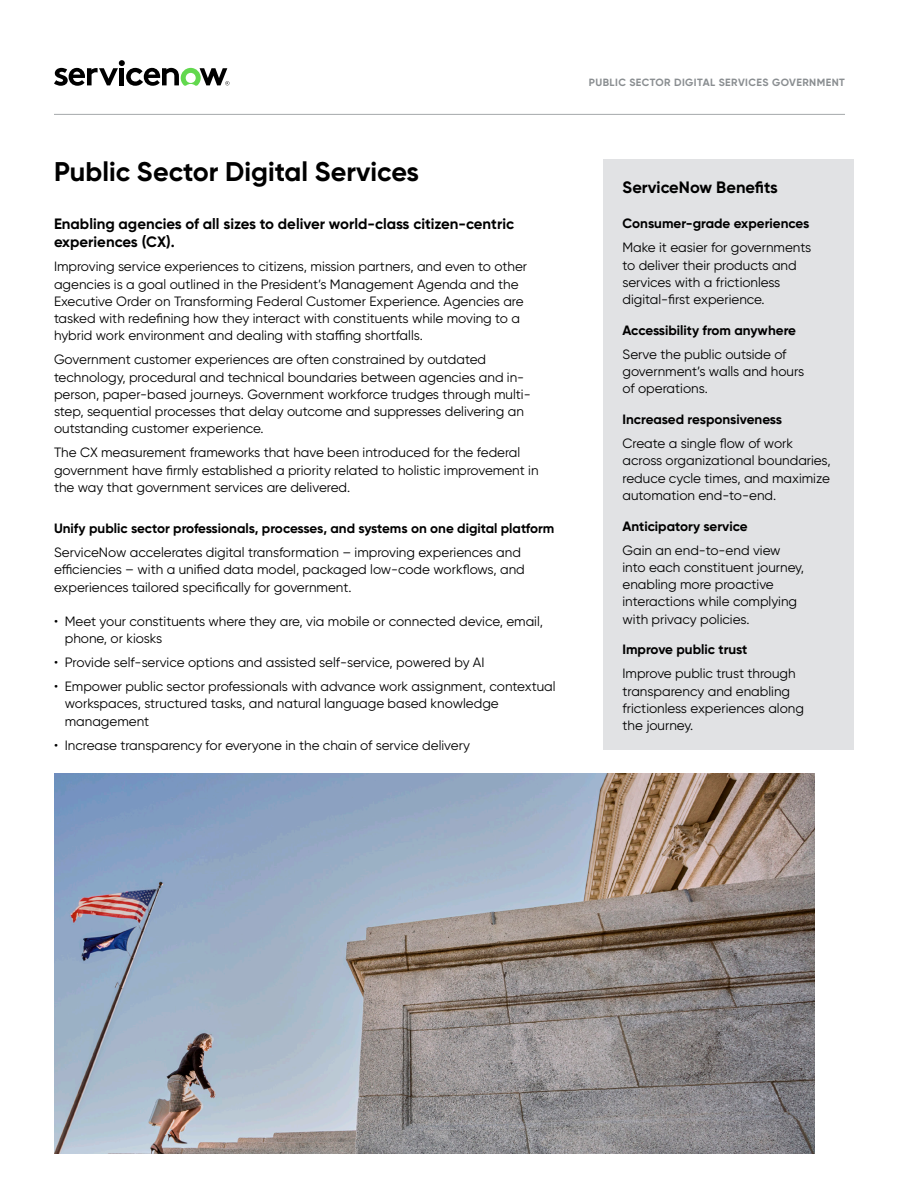
<style>
.page{position:relative;width:900px;height:1200px;background:#fff}
.page>*{position:absolute;margin:0;border:0;box-sizing:border-box;transform-origin:0 0}
.Headline_1{font:700 27px "Gilroy";color:#000}
.Body_Copy{font:700 16.5px "Gilroy";color:#000}
.Body_Copy-2{font:700 15px/18px "Gilroy";color:#000}
.Body_Copy-3{font:13.5px/17.2px "Gilroy";color:#000}
.Body_Copy-4{font:700 13.5px "Gilroy";color:#000}
.t1{font:700 10.5px "Gilroy";letter-spacing:.04em;color:#8a8e91}
</style>
<div class="page">
<div style="left:603px;top:159px;width:251px;height:591px;background:#e1e2e4"></div>
<svg style="left:54px;top:60px;width:175px;height:26px"></svg>
<hr style="left:54px;top:114px;width:791px;height:1px;background:#a5a8aa">
<img style="left:54px;top:774px;width:761px;height:380px">
<p class="Headline_1" style="left:54px;top:155px;width:367px">Public Sector Digital Services</p>
<p class="Body_Copy-2" style="left:54px;top:215px;width:462px">Enabling agencies of all sizes to deliver world-class citizen-centric experiences (CX).</p>
<p class="Body_Copy-3" style="left:54px;top:258px;width:475px">Improving service experiences to citizens, mission partners, and even to other agencies is a goal outlined in the President’s Management Agenda and the Executive Order on Transforming Federal Customer Experience. Agencies are tasked with redefining how they interact with constituents while moving to a hybrid work environment and dealing with staffing shortfalls.</p>
<p class="Body_Copy-3" style="left:54px;top:351px;width:478px">Government customer experiences are often constrained by outdated technology, procedural and technical boundaries between agencies and in&shy;person, paper-based journeys. Government workforce trudges through multi&shy;step, sequential processes that delay outcome and suppresses delivering an outstanding customer experience.</p>
<p class="Body_Copy-3" style="left:54px;top:444px;width:486px">The CX measurement frameworks that have been introduced for the federal government have firmly established a priority related to holistic improvement in the way that government services are delivered.</p>
<p class="Body_Copy-4" style="left:54px;top:520px;width:502px">Unify public sector professionals, processes, and systems on one digital platform</p>
<p class="Body_Copy-3" style="left:54px;top:544px;width:472px">ServiceNow accelerates digital transformation – improving experiences and efficiencies – with a unified data model, packaged low-code workflows, and experiences tailored specifically for government.</p>
<p class="Body_Copy-3" style="left:65px;top:612px;width:480px;text-indent:-11px">• Meet your constituents where they are, via mobile or connected device, email, phone, or kiosks</p>
<p class="Body_Copy-3" style="left:54px;top:654px;width:432px">• Provide self-service options and assisted self-service, powered by AI</p>
<p class="Body_Copy-3" style="left:65px;top:678px;width:492px;text-indent:-11px">• Empower public sector professionals with advance work assignment, contextual workspaces, structured tasks, and natural language based knowledge management</p>
<p class="Body_Copy-3" style="left:54px;top:736px;width:417px">• Increase transparency for everyone in the chain of service delivery</p>
<p class="t1" style="left:589px;top:76px;width:258px">PUBLIC SECTOR DIGITAL SERVICES GOVERNMENT</p>
<p class="Body_Copy" style="left:622px;top:177px;width:157px">ServiceNow Benefits</p>
<p class="Body_Copy-4" style="left:622px;top:215px;width:188px">Consumer-grade experiences</p>
<p class="Body_Copy-3" style="left:622px;top:239px;width:190px">Make it easier for governments to deliver their products and services with a frictionless digital-first experience.</p>
<p class="Body_Copy-4" style="left:622px;top:322px;width:175px">Accessibility from anywhere</p>
<p class="Body_Copy-3" style="left:622px;top:345px;width:183px">Serve the public outside of government’s walls and hours of operations.</p>
<p class="Body_Copy-4" style="left:622px;top:411px;width:161px">Increased responsiveness</p>
<p class="Body_Copy-3" style="left:622px;top:435px;width:210px">Create a single flow of work across organizational boundaries, reduce cycle times, and maximize automation end-to-end.</p>
<p class="Body_Copy-4" style="left:622px;top:518px;width:127px">Anticipatory service</p>
<p class="Body_Copy-3" style="left:622px;top:541px;width:183px">Gain an end-to-end view into each constituent journey, enabling more proactive interactions while complying with privacy policies.</p>
<p class="Body_Copy-4" style="left:622px;top:641px;width:126px">Improve public trust</p>
<p class="Body_Copy-3" style="left:622px;top:665px;width:183px">Improve public trust through transparency and enabling frictionless experiences along the journey.</p>
</div>
